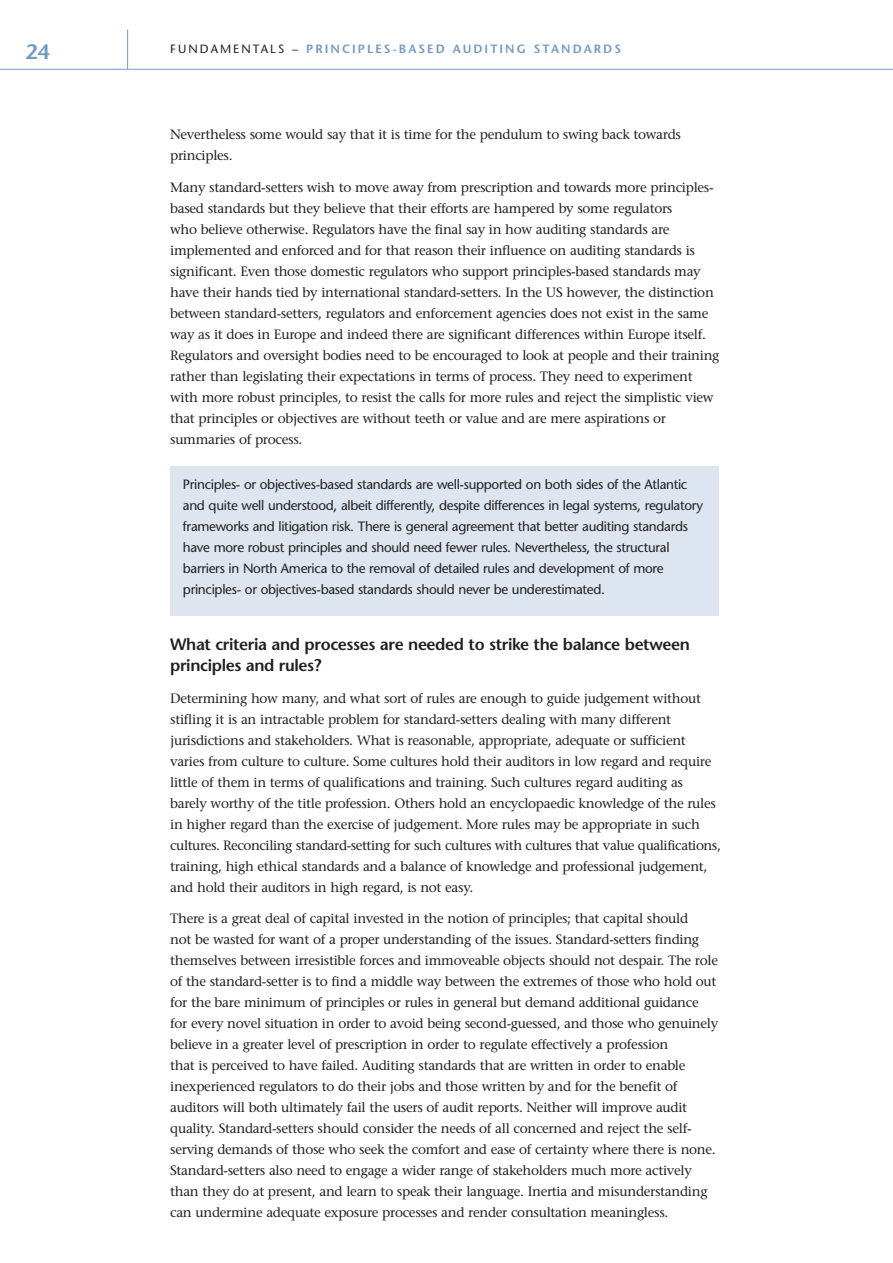
<style>
.page{position:relative;width:893px;height:1263px;background:#fff}
.page>*{position:absolute;margin:0;border:0;box-sizing:border-box;transform-origin:0 0}
.t1{font:600 21px "Stone Sans";color:#7299c6}
.t2{font:600 16.5px/21px "Stone Sans";letter-spacing:-.025em;color:#231f20}
.t3{font:13.5px/21px "Stone Serif";letter-spacing:-.025em;color:#231f20}
.t4{font:13.5px/21px "Stone Sans";letter-spacing:-.025em;color:#231f20}
.t5{font:600 12px "Stone Sans";letter-spacing:.17em;color:#7299c6}
.s1{font-weight:400;color:#231f20}
</style>
<div class="page">
<hr style="left:0;top:69px;width:892px;height:1px;background:#7299c6">
<hr style="left:127px;top:30px;width:1px;height:39px;background:#7299c6">
<div style="left:170px;top:467px;width:549px;height:149px;background:#dde5f1"></div>
<h1 class="t1" style="left:26px;top:44px;width:26px">24</h1>
<p class="t5" style="left:170px;top:44px;width:452px"><span class="s1">FUNDAMENTALS –</span> PRINCIPLES-BASED AUDITING STANDARDS</p>
<p class="t3" style="left:170px;top:125px;width:512px">Nevertheless some would say that it is time for the pendulum to swing back towards principles.</p>
<p class="t3" style="left:170px;top:178px;width:551px">Many standard-setters wish to move away from prescription and towards more principles&shy;based standards but they believe that their efforts are hampered by some regulators<br>who believe otherwise. Regulators have the final say in how auditing standards are implemented and enforced and for that reason their influence on auditing standards is significant. Even those domestic regulators who support principles-based standards may have their hands tied by international standard-setters. In the US however, the distinction between standard-setters, regulators and enforcement agencies does not exist in the same way as it does in Europe and indeed there are significant differences within Europe itself.<br>Regulators and oversight bodies need to be encouraged to look at people and their training rather than legislating their expectations in terms of process. They need to experiment with more robust principles, to resist the calls for more rules and reject the simplistic view that principles or objectives are without teeth or value and are mere aspirations or summaries of process.</p>
<p class="t4" style="left:183px;top:476px;width:521px">Principles- or objectives-based standards are well-supported on both sides of the Atlantic and quite well understood, albeit differently, despite differences in legal systems, regulatory frameworks and litigation risk. There is general agreement that better auditing standards have more robust principles and should need fewer rules. Nevertheless, the structural barriers in North America to the removal of detailed rules and development of more principles- or objectives-based standards should never be underestimated.</p>
<p class="t2" style="left:170px;top:635px;width:521px">What criteria and processes are needed to strike the balance between principles and rules?</p>
<p class="t3" style="left:170px;top:689px;width:552px">Determining how many, and what sort of rules are enough to guide judgement without stifling it is an intractable problem for standard-setters dealing with many different jurisdictions and stakeholders. What is reasonable, appropriate, adequate or sufficient varies from culture to culture. Some cultures hold their auditors in low regard and require little of them in terms of qualifications and training. Such cultures regard auditing as barely worthy of the title profession. Others hold an encyclopaedic knowledge of the rules in higher regard than the exercise of judgement. More rules may be appropriate in such cultures. Reconciling standard-setting for such cultures with cultures that value qualifications, training, high ethical standards and a balance of knowledge and professional judgement, and hold their auditors in high regard, is not easy.</p>
<p class="t3" style="left:170px;top:909px;width:549px">There is a great deal of capital invested in the notion of principles; that capital should<br>not be wasted for want of a proper understanding of the issues. Standard-setters finding themselves between irresistible forces and immoveable objects should not despair. The role of the standard-setter is to find a middle way between the extremes of those who hold out for the bare minimum of principles or rules in general but demand additional guidance for every novel situation in order to avoid being second-guessed, and those who genuinely believe in a greater level of prescription in order to regulate effectively a profession<br>that is perceived to have failed. Auditing standards that are written in order to enable inexperienced regulators to do their jobs and those written by and for the benefit of auditors will both ultimately fail the users of audit reports. Neither will improve audit quality. Standard-setters should consider the needs of all concerned and reject the self&shy;serving demands of those who seek the comfort and ease of certainty where there is none.<br>Standard-setters also need to engage a wider range of stakeholders much more actively than they do at present, and learn to speak their language. Inertia and misunderstanding can undermine adequate exposure processes and render consultation meaningless.</p>
</div>
